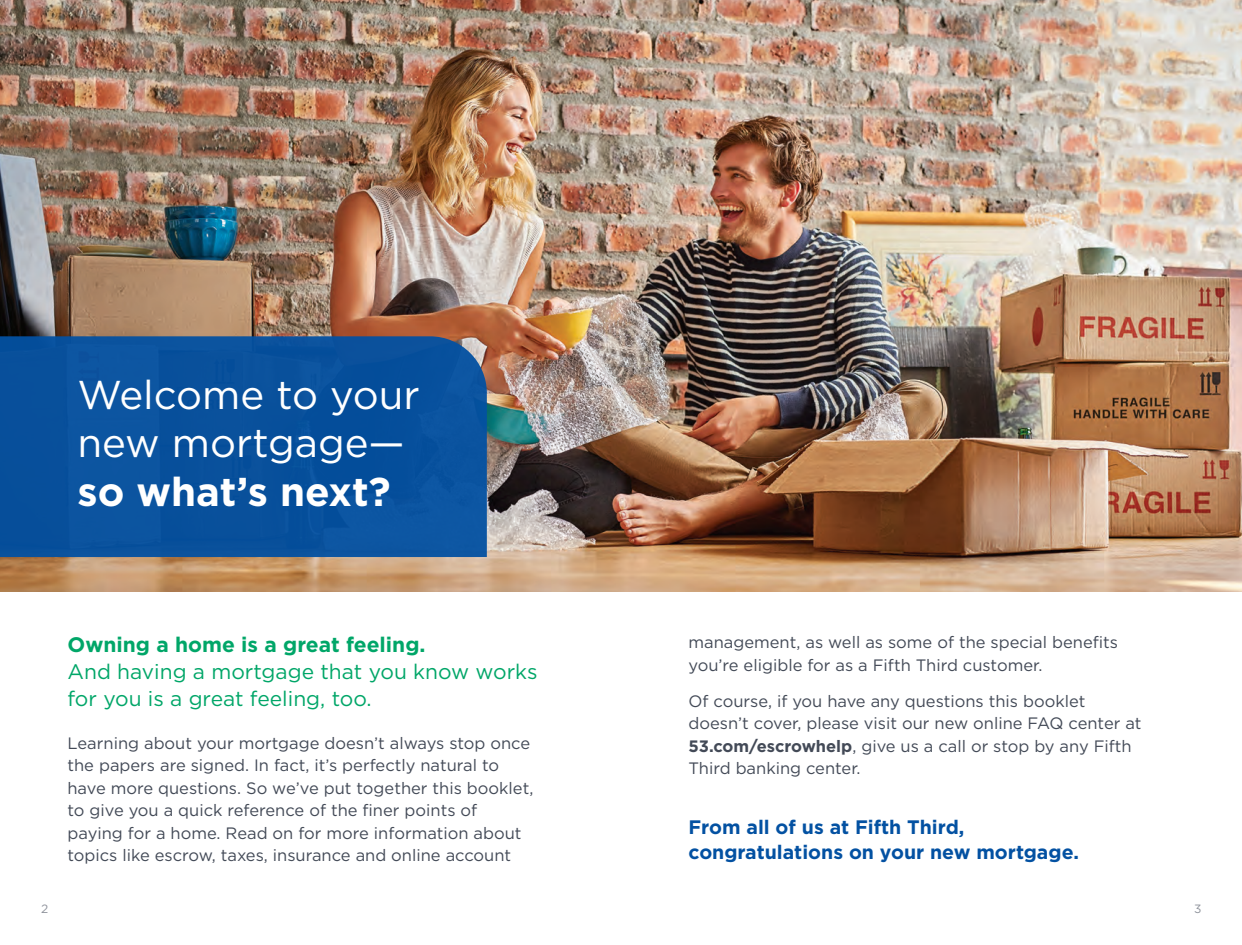
<style>
.page{position:relative;width:1242px;height:945px;background:#fff}
.page>*{position:absolute;margin:0;border:0;box-sizing:border-box;transform-origin:0 0}
.t1{font:40.2px/48.3px "Gotham";color:#fff}
.t2{font:21px/27px "Gotham";color:#00a668}
.t3{font:700 21px "Gotham";color:#00a668}
.t4{font:700 19.5px/25.5px "Gotham";color:#0351a2}
.t5{font:16.5px/22.5px "Gotham";color:#434a57}
.t6{font:12px "Gotham";color:#8e929b}
.s1{font-weight:700}
</style>
<div class="page">
<img style="left:0;top:0;width:1242px;height:591px">
<div style="left:0;top:336px;width:487px;height:221px;background:#09509c"></div>
<h1 class="t1" style="left:78px;top:370px;width:344px">Welcome to your new mortgage— <span class="s1">so what’s next?</span></h1>
<h2 class="t3" style="left:68px;top:631px;width:360px">Owning a home is a great feeling.</h2>
<h3 class="t2" style="left:68px;top:658px;width:472px">And having a mortgage that you know works for you is a great feeling, too.</h3>
<p class="t5" style="left:68px;top:731px;width:467px">Learning about your mortgage doesn’t always stop once the papers are signed. In fact, it’s perfectly natural to have more questions. So we’ve put together this booklet, to give you a quick reference of the fner points of paying for a home. Read on for more information about topics like escrow, taxes, insurance and online account</p>
<p class="t5" style="left:688px;top:631px;width:431px">management, as well as some of the special benefts you’re eligible for as a Fifth Third customer.</p>
<p class="t5" style="left:688px;top:689px;width:455px">Of course, if you have any questions this booklet doesn’t cover, please visit our new online FAQ center at <span class="s1">53.com/escrowhelp</span>, give us a call or stop by any Fifth Third banking center.</p>
<h3 class="t4" style="left:688px;top:814px;width:392px">From all of us at Fifth Third, congratulations on your new mortgage.</h3>
<p class="t6" style="left:41px;top:901px;width:9px">2</p>
<p class="t6" style="left:1194px;top:901px;width:9px">3</p>
</div>
